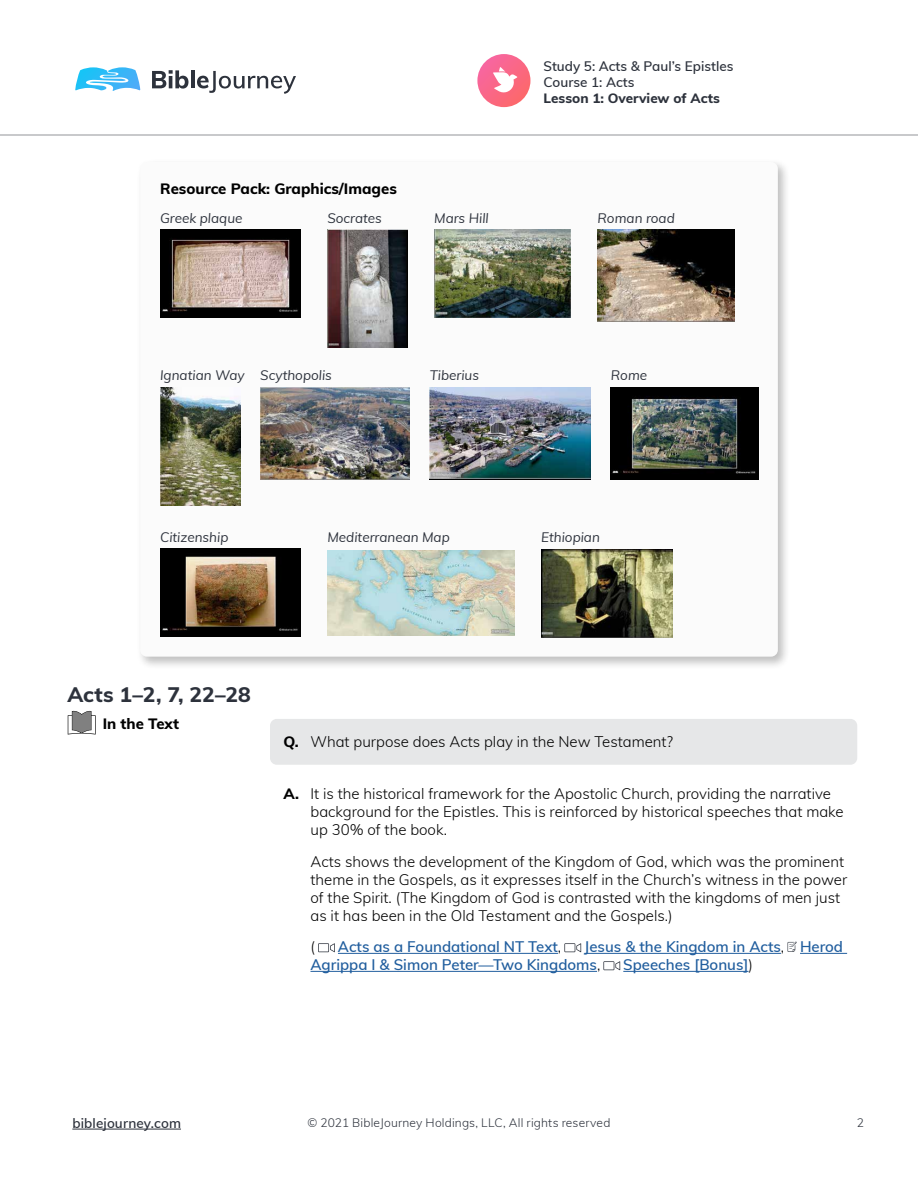
<style>
.page{position:relative;width:918px;height:1188px;background:#fff}
.page>*{position:absolute;margin:0;border:0;box-sizing:border-box;transform-origin:0 0}
.t1{font:800 21px "Muli";letter-spacing:.01em;color:#2d323c}
.t2{font:300 15px/18px "Muli";color:#000}
.t3{font:600 15px/18px "Muli";color:#215e9e}
.t4{font:800 15px "Muli";color:#000}
.t5{font:italic 13.5px "Muli";color:#2d323c}
.t6{font:600 13.5px/16.2px "Muli";color:#2d323c}
.t7{font:800 13.5px "Muli";color:#2d323c}
.t8{font:300 12px "Muli";letter-spacing:.015em;color:#2d323c}
.s1{font-weight:800}
.s2{font-weight:300;color:#000}
</style>
<div class="page">
<hr style="left:72px;top:1129px;width:109px;height:1px;background:#2d323c">
<svg style="left:0;top:54px;width:918px;height:81px"></svg>
<svg style="left:152px;top:70px;width:37px;height:19px"></svg>
<hr style="left:191px;top:70px;width:4px;height:18px;background:#2d323c">
<svg style="left:197px;top:71px;width:99px;height:23px"></svg>
<svg style="left:75px;top:67px;width:65px;height:24px"></svg>
<div style="left:270px;top:719px;width:587px;height:46px;background:#e6e7e8;border-radius:7px"></div>
<hr style="left:338px;top:953px;width:220px;height:1px;background:#215e9e">
<hr style="left:584px;top:953px;width:197px;height:1px;background:#215e9e">
<hr style="left:800px;top:953px;width:47px;height:1px;background:#215e9e">
<hr style="left:310px;top:971px;width:287px;height:1px;background:#215e9e">
<hr style="left:623px;top:971px;width:126px;height:1px;background:#215e9e">
<svg style="left:68px;top:711px;width:28px;height:24px"></svg>
<svg style="left:318px;top:943px;width:17px;height:9px"></svg>
<svg style="left:564px;top:943px;width:17px;height:9px"></svg>
<svg style="left:788px;top:942px;width:9px;height:10px"></svg>
<svg style="left:603px;top:961px;width:17px;height:9px"></svg>
<div style="left:137px;top:159px;width:654px;height:511px;background:#000;opacity:.25"></div>
<div style="left:140px;top:162px;width:638px;height:495px;background:#fbfbfb;border-radius:7px"></div>
<img style="left:160px;top:549px;width:141px;height:87px">
<img style="left:541px;top:550px;width:132px;height:88px">
<img style="left:160px;top:230px;width:141px;height:87px">
<img style="left:160px;top:388px;width:80px;height:118px">
<img style="left:434px;top:230px;width:137px;height:87px">
<img style="left:328px;top:550px;width:186px;height:85px">
<img style="left:598px;top:230px;width:136px;height:92px">
<img style="left:611px;top:388px;width:147px;height:92px">
<img style="left:260px;top:388px;width:150px;height:92px">
<img style="left:328px;top:230px;width:79px;height:118px">
<img style="left:430px;top:388px;width:161px;height:92px">
<p class="t6" style="left:544px;top:57px;width:191px">Study 5: Acts &amp; Paul’s Epistles<br>Course 1: Acts</p>
<p class="t7" style="left:544px;top:89px;width:178px">Lesson 1: Overview of Acts</p>
<p class="t4" style="left:160px;top:178px;width:238px">Resource Pack: Graphics/Images</p>
<p class="t5" style="left:160px;top:208px;width:84px">Greek plaque</p>
<p class="t5" style="left:328px;top:208px;width:56px">Socrates</p>
<p class="t5" style="left:434px;top:208px;width:56px">Mars Hill</p>
<p class="t5" style="left:598px;top:208px;width:79px">Roman road</p>
<p class="t5" style="left:160px;top:365px;width:173px">Ignatian Way Scythopolis</p>
<p class="t5" style="left:430px;top:365px;width:51px">Tiberius</p>
<p class="t5" style="left:611px;top:365px;width:38px">Rome</p>
<p class="t5" style="left:160px;top:527px;width:70px">Citizenship</p>
<p class="t5" style="left:328px;top:527px;width:124px">Mediterranean Map</p>
<p class="t5" style="left:541px;top:527px;width:60px">Ethiopian</p>
<h1 class="t1" style="left:68px;top:679px;width:185px">Acts 1–2, 7, 22–28</h1>
<p class="t4" style="left:103px;top:713px;width:78px">In the Text</p>
<p class="t2" style="left:283px;top:732px;width:391px"><span class="s1">Q.</span> What purpose does Acts play in the New Testament?</p>
<p class="t2" style="left:310px;top:784px;width:535px;text-indent:-27px"><span class="s1">A.</span> It is the historical framework for the Apostolic Church, providing the narrative background for the Epistles. This is reinforced by historical speeches that make up 30% of the book.</p>
<p class="t2" style="left:310px;top:852px;width:538px">Acts shows the development of the Kingdom of God, which was the prominent theme in the Gospels, as it expresses itself in the Church’s witness in the power of the Spirit. (The Kingdom of God is contrasted with the kingdoms of men just as it has been in the Old Testament and the Gospels.)</p>
<p class="t2" style="left:310px;top:937px;width:6px">(</p>
<p class="t3" style="left:338px;top:937px;width:225px">Acts as a Foundational NT Text<span class="s2">,</span></p>
<p class="t3" style="left:311px;top:937px;width:534px;text-indent:274px">Jesus &amp; the Kingdom in Acts<span class="s2">,</span> Herod<br>Agrippa I &amp; Simon Peter—Two Kingdoms<span class="s2">,</span></p>
<p class="t3" style="left:623px;top:955px;width:131px">Speeches [Bonus]<span class="s2">)</span></p>
<p class="t6" style="left:72px;top:1114px;width:110px">biblejourney.com</p>
<p class="t8" style="left:308px;top:1114px;width:304px">© 2021 BibleJourney Holdings, LLC, All rights reserved</p>
<p class="t8" style="left:857px;top:1114px;width:9px">2</p>
</div>
